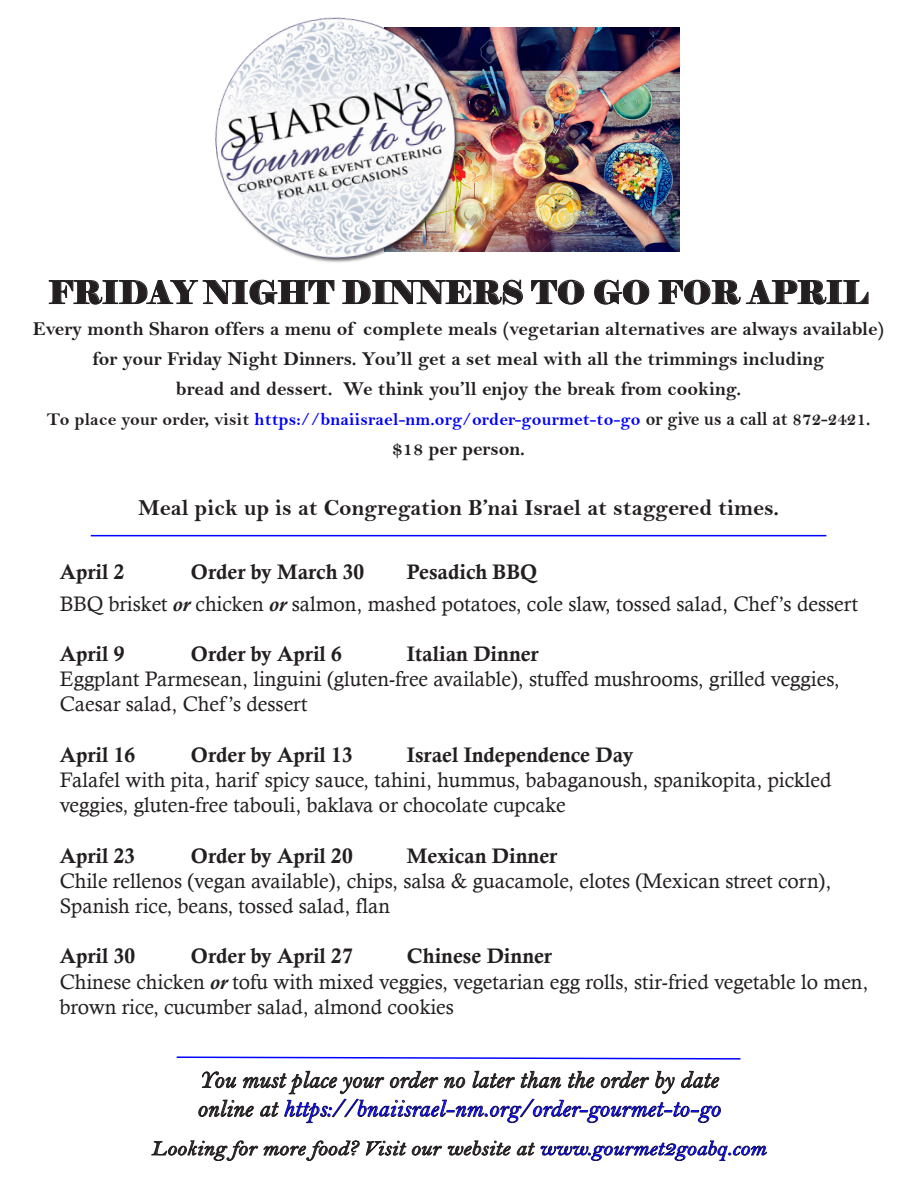
<style>
.page{position:relative;width:918px;height:1188px;background:#fff}
.page>*{position:absolute;margin:0;border:0;box-sizing:border-box;transform-origin:0 0}
.t1{font:31.5px "Elephant";color:#231f20}
.t2{font:24px "Bell MT Italic";letter-spacing:.01em;color:#00f}
.t3{font:24px "Bell MT Italic";letter-spacing:.01em;color:#231f20}
.t4{font:23.1px "Bell MT Bold";color:#231f20}
.Menu_text{font:21px/25.2px "Calisto";color:#231f20}
.Menu_text-2{font:21px "Calis MT Bol";color:#231f20}
.t5{font:21px "Bell MT Italic";letter-spacing:.01em;color:#231f20;scale:1.1 1}
.t6{font:19.8px/30px "Bell MT Bold";color:#231f20;text-align:center}
.t7{font:18px "Bell MT Bold";letter-spacing:.01em;color:#00f}
.s1{color:#231f20}
.s2{font-size:19.8px;color:#231f20}
.s3{font-weight:700;font-style:italic}
.s4{color:#00f}
</style>
<div class="page">
<img style="left:477px;top:28px;width:202px;height:224px">
<svg style="left:49px;top:280px;width:286px;height:25px"></svg>
<svg style="left:342px;top:279px;width:181px;height:26px"></svg>
<svg style="left:531px;top:279px;width:54px;height:26px"></svg>
<svg style="left:594px;top:279px;width:56px;height:26px"></svg>
<svg style="left:658px;top:279px;width:211px;height:26px"></svg>
<svg style="left:198px;top:1070px;width:523px;height:53px"></svg>
<svg style="left:151px;top:1140px;width:209px;height:21px"></svg>
<svg style="left:366px;top:1140px;width:145px;height:16px"></svg>
<svg style="left:517px;top:1140px;width:250px;height:21px"></svg>
<hr style="left:91px;top:535px;width:735px;height:1px;background:#00f">
<img style="left:190px;top:17px;width:287px;height:267px">
<svg style="left:176px;top:1056px;width:565px;height:4px"></svg>
<p class="t1" style="left:49px;top:273px;width:822px">FRIDAY NIGHT DINNERS TO GO FOR APRIL</p>
<p class="t6" style="left:33px;top:313px;width:853px">Every month Sharon offers a menu of complete meals (vegetarian alternatives are always available) for your Friday Night Dinners. You’ll get a set meal with all the trimmings including</p>
<p class="t6" style="left:176px;top:373px;width:567px">bread and dessert. We think you’ll enjoy the break from cooking.</p>
<p class="t7" style="left:47px;top:408px;width:825px"><span class="s1">To place your order, visit</span> https://bnaiisrael-nm.org/order-gourmet-to-go <span class="s2">or give us a call at 872-2421.</span></p>
<p class="t6" style="left:392px;top:433px;width:134px">$18 per person.</p>
<p class="t4" style="left:138px;top:494px;width:642px">Meal pick up is at Congregation B’nai Israel at staggered times.</p>
<p class="Menu_text-2" style="left:60px;top:560px;width:66px">April 2</p>
<p class="Menu_text-2" style="left:191px;top:560px;width:175px">Order by March 30</p>
<p class="Menu_text-2" style="left:407px;top:560px;width:132px">Pesadich BBQ</p>
<p class="Menu_text" style="left:60px;top:591px;width:800px">BBQ brisket <span class="s3">or</span> chicken <span class="s3">or</span> salmon, mashed potatoes, cole slaw, tossed salad, Chef’s dessert</p>
<p class="Menu_text-2" style="left:60px;top:642px;width:66px">April 9</p>
<p class="Menu_text-2" style="left:191px;top:642px;width:153px">Order by April 6</p>
<p class="Menu_text-2" style="left:407px;top:642px;width:133px">Italian Dinner</p>
<p class="Menu_text" style="left:60px;top:666px;width:781px">Eggplant Parmesean, linguini (gluten-free available), stuffed mushrooms, grilled veggies,<br>Caesar salad, Chef’s dessert</p>
<p class="Menu_text-2" style="left:60px;top:743px;width:77px">April 16</p>
<p class="Menu_text-2" style="left:191px;top:743px;width:163px">Order by April 13</p>
<p class="Menu_text-2" style="left:407px;top:743px;width:228px">Israel Independence Day</p>
<p class="Menu_text" style="left:60px;top:767px;width:773px">Falafel with pita, harif spicy sauce, tahini, hummus, babaganoush, spanikopita, pickled</p>
<p class="Menu_text" style="left:60px;top:792px;width:508px">veggies, gluten-free tabouli, baklava or chocolate cupcake</p>
<p class="Menu_text-2" style="left:60px;top:843px;width:77px">April 23</p>
<p class="Menu_text-2" style="left:191px;top:843px;width:163px">Order by April 20</p>
<p class="Menu_text-2" style="left:407px;top:843px;width:152px">Mexican Dinner</p>
<p class="Menu_text" style="left:60px;top:868px;width:773px">Chile rellenos (vegan available), chips, salsa &amp; guacamole, elotes (Mexican street corn),<br>Spanish rice, beans, tossed salad, flan</p>
<p class="Menu_text-2" style="left:60px;top:944px;width:77px">April 30</p>
<p class="Menu_text-2" style="left:191px;top:944px;width:163px">Order by April 27</p>
<p class="Menu_text-2" style="left:407px;top:944px;width:147px">Chinese Dinner</p>
<p class="Menu_text" style="left:60px;top:969px;width:810px">Chinese chicken <span class="s3">or</span> tofu with mixed veggies, vegetarian egg rolls, stir-fried vegetable lo men,</p>
<p class="Menu_text" style="left:60px;top:994px;width:396px">brown rice, cucumber salad, almond cookies</p>
<p class="t3" style="left:199px;top:1066px;width:520px">You must place your order no later than the order by date</p>
<p class="t2" style="left:197px;top:1094px;width:525px"><span class="s1">online at</span> https://bnaiisrael-nm.org/order-gourmet-to-go</p>
<p class="t5" style="left:151px;top:1136px;width:560px">Looking for more food? Visit our website at <span class="s4">www.gourmet2goabq.com</span></p>
</div>
